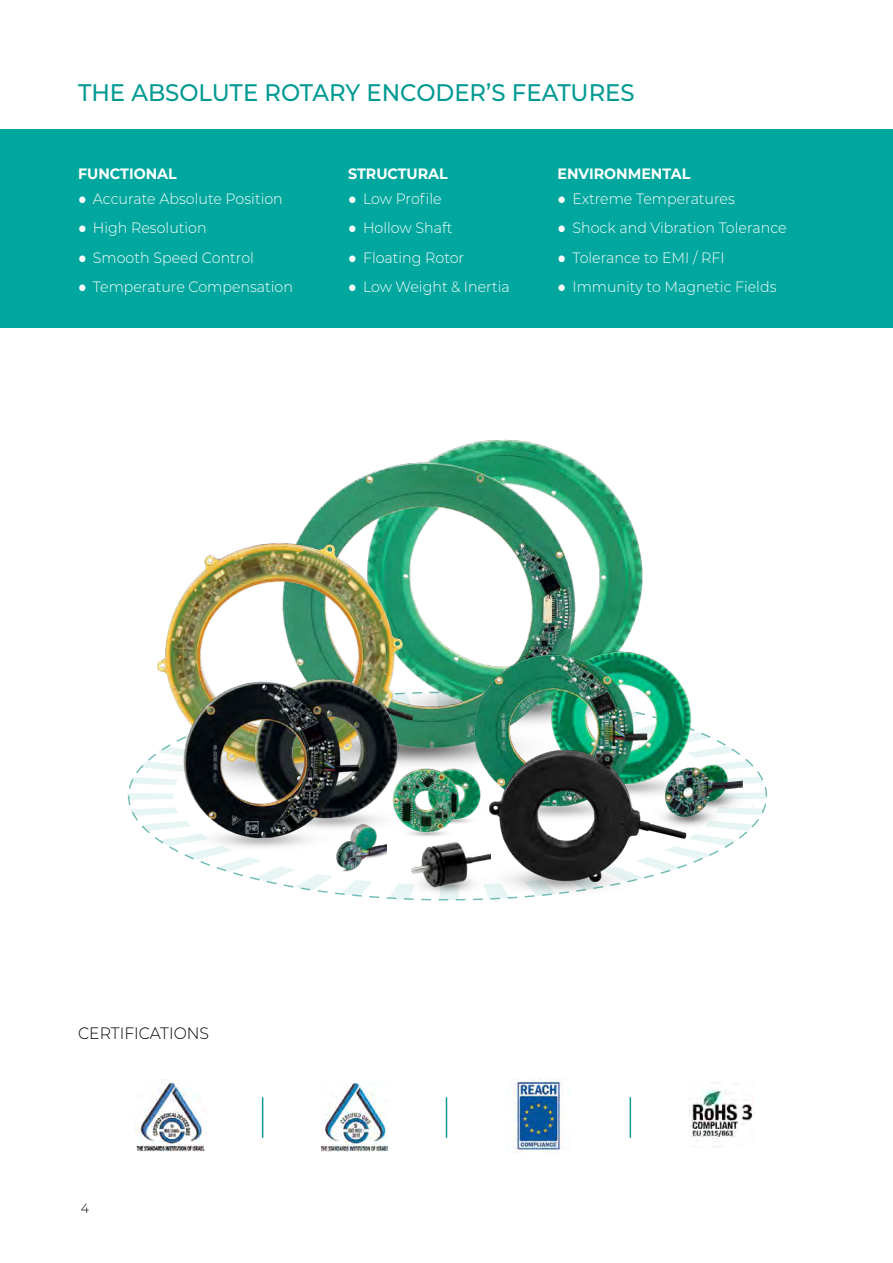
<style>
.page{position:relative;width:893px;height:1263px;background:#fff}
.page>*{position:absolute;margin:0;border:0;box-sizing:border-box;transform-origin:0 0}
.t1{font:500 24px "Montserrat";color:#029a93;scale:.95 1}
.t2{font:300 16.5px "Montserrat";color:#000;scale:.95 1}
.t3{font:300 15px "Montserrat";color:#fff;scale:.95 1}
.t4{font:700 15px "Montserrat";color:#fff;scale:.95 1}
.t5{font:300 13.5px "Montserrat";color:#000;scale:.94 1}
.s1{font-family:"Calibri";font-weight:400}
</style>
<div class="page">
<div style="left:0;top:129px;width:893px;height:199px;background:#00a79e"></div>
<svg style="left:135px;top:735px;width:632px;height:165px"></svg>
<img style="left:690px;top:1083px;width:65px;height:64px">
<img style="left:514px;top:1078px;width:49px;height:74px">
<img style="left:321px;top:1083px;width:67px;height:68px">
<img style="left:135px;top:1079px;width:71px;height:72px">
<hr style="left:262px;top:1098px;width:1px;height:39px;background:#159994">
<hr style="left:446px;top:1098px;width:1px;height:39px;background:#159994">
<hr style="left:630px;top:1098px;width:1px;height:39px;background:#159994">
<img style="left:197px;top:439px;width:511px;height:424px">
<img style="left:319px;top:852px;width:68px;height:26px">
<img style="left:408px;top:748px;width:27px;height:81px">
<img style="left:127px;top:489px;width:301px;height:330px">
<img style="left:398px;top:829px;width:37px;height:71px">
<img style="left:456px;top:619px;width:247px;height:121px">
<img style="left:435px;top:729px;width:257px;height:172px">
<img style="left:168px;top:669px;width:240px;height:183px">
<img style="left:638px;top:740px;width:123px;height:103px">
<h1 class="t1" style="left:78px;top:76px;width:587px">THE ABSOLUTE ROTARY ENCODER’S FEATURES</h1>
<p class="t4" style="left:78px;top:163px;width:105px">FUNCTIONAL</p>
<p class="t3" style="left:78px;top:188px;width:217px"><span class="s1">●</span> Accurate Absolute Position</p>
<p class="t3" style="left:78px;top:218px;width:137px"><span class="s1">●</span> High Resolution</p>
<p class="t3" style="left:78px;top:247px;width:187px"><span class="s1">●</span> Smooth Speed Control</p>
<p class="t3" style="left:78px;top:277px;width:228px"><span class="s1">●</span> Temperature Compensation</p>
<p class="t4" style="left:348px;top:163px;width:106px">STRUCTURAL</p>
<p class="t3" style="left:348px;top:188px;width:100px"><span class="s1">●</span> Low Profile</p>
<p class="t3" style="left:348px;top:218px;width:111px"><span class="s1">●</span> Hollow Shaft</p>
<p class="t3" style="left:348px;top:247px;width:124px"><span class="s1">●</span> Floating Rotor</p>
<p class="t3" style="left:348px;top:277px;width:172px"><span class="s1">●</span> Low Weight &amp; Inertia</p>
<p class="t4" style="left:558px;top:163px;width:141px">ENVIRONMENTAL</p>
<p class="t3" style="left:558px;top:188px;width:188px"><span class="s1">●</span> Extreme Temperatures</p>
<p class="t3" style="left:558px;top:218px;width:243px"><span class="s1">●</span> Shock and Vibration Tolerance</p>
<p class="t3" style="left:558px;top:247px;width:177px"><span class="s1">●</span> Tolerance to EMI / RFI</p>
<p class="t3" style="left:558px;top:277px;width:232px"><span class="s1">●</span> Immunity to Magnetic Fields</p>
<p class="t2" style="left:78px;top:1022px;width:140px">CERTIFICATIONS</p>
<p class="t5" style="left:81px;top:1199px;width:10px">4</p>
</div>
